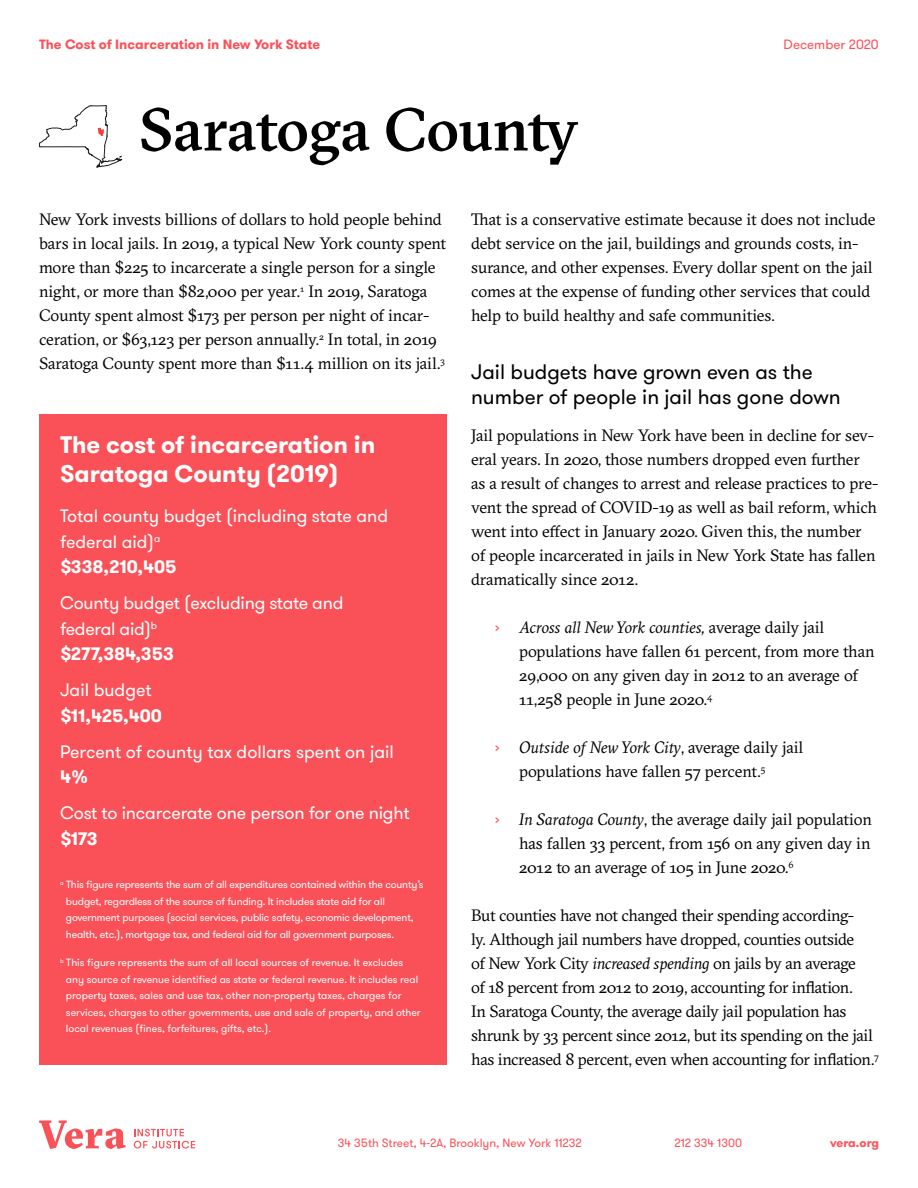
<style>
.page{position:relative;width:918px;height:1188px;background:#fff}
.page>*{position:absolute;margin:0;border:0;box-sizing:border-box;transform-origin:0 0}
.t1{font:500 60px "GT Sectra";letter-spacing:-.005em;color:#000}
.t2{font:700 24px/28.8px "GT Walsheim";color:#fff}
.t3{font:21px/25.2px "GT Walsheim";color:#000}
.t4{font:18px/25.5px "GT Walsheim";letter-spacing:-.01em;color:#fff}
.t5{font:700 18px "GT Walsheim";letter-spacing:-.005em;color:#fff}
.t6{font:16.5px/24px "GT Sectra";letter-spacing:-.015em;color:#000}
.t7{font:700 13.5px "GT Walsheim";color:#fa5158}
.t8{font:13.5px "GT Walsheim";color:#fa5158}
.t9{font:12px "GT Walsheim";color:#fa5158}
.t10{font:700 12px "GT Walsheim";letter-spacing:-.01em;color:#fa5158}
.t11{font:10.5px/16.5px "GT Walsheim";letter-spacing:-.015em;color:#fff}
.s1{font-weight:700}
.s2{font-family:"GT Walsheim";color:#fa5158}
.s3{font-style:italic}
</style>
<div class="page">
<svg style="left:39px;top:1120px;width:87px;height:29px"></svg>
<svg style="left:134px;top:1129px;width:61px;height:20px"></svg>
<div style="left:39px;top:414px;width:408px;height:651px;background:#fa5158"></div>
<svg style="left:39px;top:105px;width:83px;height:63px"></svg>
<p class="t7" style="left:39px;top:36px;width:283px">The Cost of Incarceration in New York State</p>
<p class="t8" style="left:784px;top:36px;width:97px">December 2020</p>
<h1 class="t1" style="left:139px;top:92px;width:441px">Saratoga County</h1>
<p class="t6" style="left:39px;top:207px;width:409px">New York invests billions of dollars to hold people behind bars in local jails. In 2019, a typical New York county spent more than $225 to incarcerate a single person for a single night, or more than $82,000 per year.<sup>1</sup> In 2019, Saratoga County spent almost $173 per person per night of incar&shy;ceration, or $63,123 per person annually.<sup>2</sup> In total, in 2019<br>Saratoga County spent more than $11.4 million on its jail.<sup>3</sup></p>
<h2 class="t2" style="left:60px;top:430px;width:317px">The cost of incarceration in<br>Saratoga County (2019)</h2>
<p class="t4" style="left:60px;top:504px;width:330px">Total county budget (including state and federal aid)<sup>a<br></sup><span class="s1">$338,210,405</span></p>
<p class="t4" style="left:60px;top:591px;width:285px">County budget (excluding state and federal aid)<sup>b<br></sup><span class="s1">$277,384,353</span></p>
<p class="t4" style="left:60px;top:678px;width:93px">Jail budget</p>
<p class="t5" style="left:60px;top:704px;width:103px">$11,425,400</p>
<p class="t4" style="left:60px;top:739px;width:335px">Percent of county tax dollars spent on jail</p>
<p class="t5" style="left:60px;top:765px;width:30px">4%</p>
<p class="t4" style="left:60px;top:801px;width:351px">Cost to incarcerate one person for one night</p>
<p class="t5" style="left:60px;top:827px;width:39px">$173</p>
<p class="t11" style="left:66px;top:877px;width:359px;text-indent:-6px"><sup>a</sup> This figure represents the sum of all expenditures contained within the county’s budget, regardless of the source of funding. It includes state aid for all government purposes (social services, public safety, economic development, health, etc.), mortgage tax, and federal aid for all government purposes.</p>
<p class="t11" style="left:66px;top:955px;width:356px;text-indent:-6px"><sup>b</sup> This figure represents the sum of all local sources of revenue. It excludes any source of revenue identified as state or federal revenue. It includes real property taxes, sales and use tax, other non-property taxes, charges for services, charges to other governments, use and sale of property, and other local revenues (fines, forfeitures, gifts, etc.).</p>
<p class="t6" style="left:471px;top:207px;width:406px">That is a conservative estimate because it does not include debt service on the jail, buildings and grounds costs, in&shy;surance, and other expenses. Every dollar spent on the jail comes at the expense of funding other services that could help to build healthy and safe communities.</p>
<p class="t3" style="left:471px;top:360px;width:371px">Jail budgets have grown even as the number of people in jail has gone down</p>
<p class="t6" style="left:471px;top:423px;width:409px">Jail populations in New York have been in decline for sev&shy;eral years. In 2020, those numbers dropped even further<br>as a result of changes to arrest and release practices to pre&shy;vent the spread of COVID-19 as well as bail reform, which went into effect in January 2020. Given this, the number of people incarcerated in jails in New York State has fallen dramatically since 2012.</p>
<p class="t6" style="left:519px;top:615px;width:357px;text-indent:-24px"><span class="s2">›</span> <span class="s3">Across all New York counties,</span> average daily jail populations have fallen 61 percent, from more than 29,000 on any given day in 2012 to an average of 11,258 people in June 2020.<sup>4</sup></p>
<p class="t6" style="left:519px;top:735px;width:286px;text-indent:-24px"><span class="s2">›</span> <span class="s3">Outside of New York City</span>, average daily jail populations have fallen 57 percent.<sup>5</sup></p>
<p class="t6" style="left:519px;top:807px;width:354px;text-align:justify;text-indent:-24px"><span class="s2">›</span> <span class="s3">In Saratoga County</span>, the average daily jail population has fallen 33 percent, from 156 on any given day in 2012 to an average of 105 in June 2020.<sup>6</sup></p>
<p class="t6" style="left:471px;top:903px;width:409px">But counties have not changed their spending according-<br>ly. Although jail numbers have dropped, counties outside<br>of New York City <span class="s3">increased spending</span> on jails by an average<br>of 18 percent from 2012 to 2019, accounting for inflation.<br>In Saratoga County, the average daily jail population has shrunk by 33 percent since 2012, but its spending on the jail has increased 8 percent, even when accounting for inflation.<sup>7</sup></p>
<p class="t9" style="left:338px;top:1135px;width:246px">34 35th Street, 4-2A, Brooklyn, New York 11232</p>
<p class="t9" style="left:674px;top:1135px;width:69px">212 334 1300</p>
<p class="t10" style="left:830px;top:1135px;width:50px">vera.org</p>
</div>
